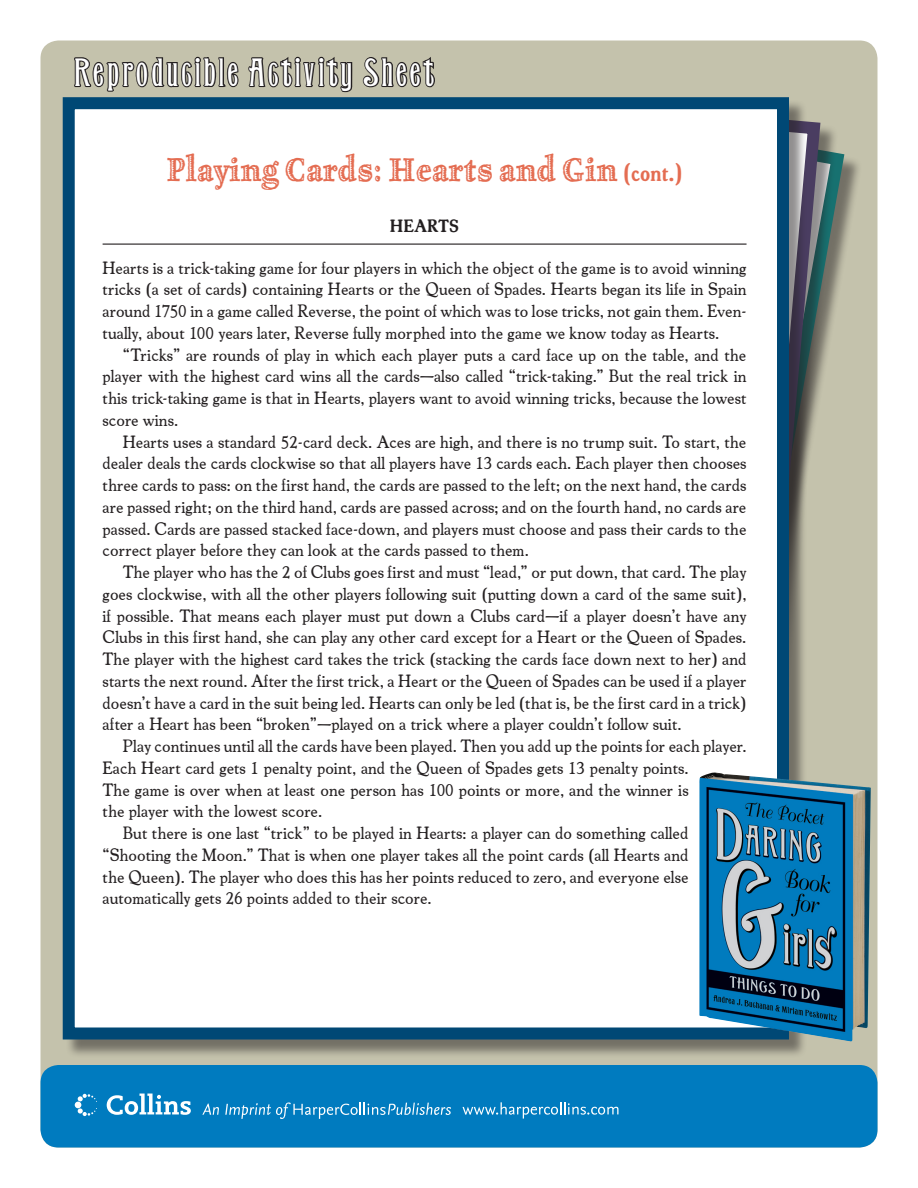
<style>
.page{position:relative;width:918px;height:1188px;background:#fff}
.page>*{position:absolute;margin:0;border:0;box-sizing:border-box;transform-origin:0 0}
.t1{font:42px "Grant Antique";letter-spacing:.04em;color:#fff}
.t2{font:36px "Celestia Antiqua MVB Adornado";color:#e46d52;scale:.83 1}
.t3{font:300 18.75px/21.8px "Cooper Old Sty URWTOT";color:#231f20;text-align:justify}
.t4{font:18.75px "Cooper Old Sty URWTOT Dem";color:#231f20}
.s1{font-family:"Cooper Old Sty URWTOT Dem";font-size:27px}
</style>
<div class="page">
<div style="left:40px;top:40px;width:838px;height:1108px;background:#c4c2ac;border-radius:18px"></div>
<div style="left:633px;top:114px;width:212px;height:713px;background:#231f20;opacity:.5"></div>
<svg style="left:814px;top:114px;width:13px;height:658px"></svg>
<div style="left:65px;top:99px;width:749px;height:966px;background:#231f20;opacity:.5"></div>
<div style="left:63px;top:97px;width:726px;height:943px;background:#fff;border:12px solid #004875"></div>
<div style="left:40px;top:1065px;width:838px;height:83px;background:#007bbf;border-radius:18px"></div>
<svg style="left:74px;top:56px;width:165px;height:36px"></svg>
<svg style="left:247px;top:40px;width:106px;height:70px"></svg>
<svg style="left:362px;top:57px;width:73px;height:31px"></svg>
<svg style="left:75px;top:1094px;width:22px;height:22px"></svg>
<svg style="left:107px;top:1094px;width:84px;height:21px"></svg>
<svg style="left:202px;top:1104px;width:17px;height:11px"></svg>
<svg style="left:225px;top:1102px;width:226px;height:17px"></svg>
<svg style="left:463px;top:1102px;width:156px;height:17px"></svg>
<img style="left:699px;top:772px;width:172px;height:270px">
<hr style="left:103px;top:244px;width:644px;height:1px;background:#231f20">
<h1 class="t1" style="left:75px;top:52px;width:362px">Reproducible Activity Sheet</h1>
<h2 class="t2" style="left:167px;top:149px;width:623px">Playing Cards: Hearts and Gin <span class="s1">(CONT.)</span></h2>
<p class="t4" style="left:390px;top:215px;width:67px">HEARTS</p>
<p class="t3" style="left:103px;top:257px;width:646px">Hearts is a trick-taking game for four players in which the object of the game is to avoid winning tricks (a set of cards) containing Hearts or the Queen of Spades. Hearts began its life in Spain around 1750 in a game called Reverse, the point of which was to lose tricks, not gain them. Even&shy;tually, about 100 years later, Reverse fully morphed into the game we know today as Hearts.</p>
<p class="t3" style="left:103px;top:344px;width:646px;text-indent:20px">“Tricks” are rounds of play in which each player puts a card face up on the table, and the player with the highest card wins all the cards—also called “trick-taking.” But the real trick in this trick-taking game is that in Hearts, players want to avoid winning tricks, because the lowest score wins.</p>
<p class="t3" style="left:103px;top:431px;width:645px;text-indent:20px">Hearts uses a standard 52-card deck. Aces are high, and there is no trump suit. To start, the dealer deals the cards clockwise so that all players have 13 cards each. Each player then chooses three cards to pass: on the first hand, the cards are passed to the left; on the next hand, the cards are passed right; on the third hand, cards are passed across; and on the fourth hand, no cards are passed. Cards are passed stacked face-down, and players must choose and pass their cards to the correct player before they can look at the cards passed to them.</p>
<p class="t3" style="left:103px;top:562px;width:646px;text-indent:20px">The player who has the 2 of Clubs goes first and must “lead,” or put down, that card. The play goes clockwise, with all the other players following suit (putting down a card of the same suit), if possible. That means each player must put down a Clubs card—if a player doesn’t have any Clubs in this first hand, she can play any other card except for a Heart or the Queen of Spades.<br>The player with the highest card takes the trick (stacking the cards face down next to her) and starts the next round. After the first trick, a Heart or the Queen of Spades can be used if a player doesn’t have a card in the suit being led. Hearts can only be led (that is, be the first card in a trick) after a Heart has been “broken”—played on a trick where a player couldn’t follow suit.</p>
<p class="t3" style="left:123px;top:736px;width:625px">Play continues until all the cards have been played. Then you add up the points for each player.</p>
<p class="t3" style="left:103px;top:757px;width:588px">Each Heart card gets 1 penalty point, and the Queen of Spades gets 13 penalty points.</p>
<p class="t3" style="left:103px;top:779px;width:588px">The game is over when at least one person has 100 points or more, and the winner is</p>
<p class="t3" style="left:103px;top:801px;width:221px">the player with the lowest score.</p>
<p class="t3" style="left:123px;top:823px;width:567px">But there is one last “trick” to be played in Hearts: a player can do something called</p>
<p class="t3" style="left:103px;top:844px;width:587px">“Shooting the Moon.” That is when one player takes all the point cards (all Hearts and</p>
<p class="t3" style="left:103px;top:866px;width:588px">the Queen). The player who does this has her points reduced to zero, and everyone else</p>
<p class="t3" style="left:103px;top:888px;width:331px">automatically gets 26 points added to their score.</p>
</div>
